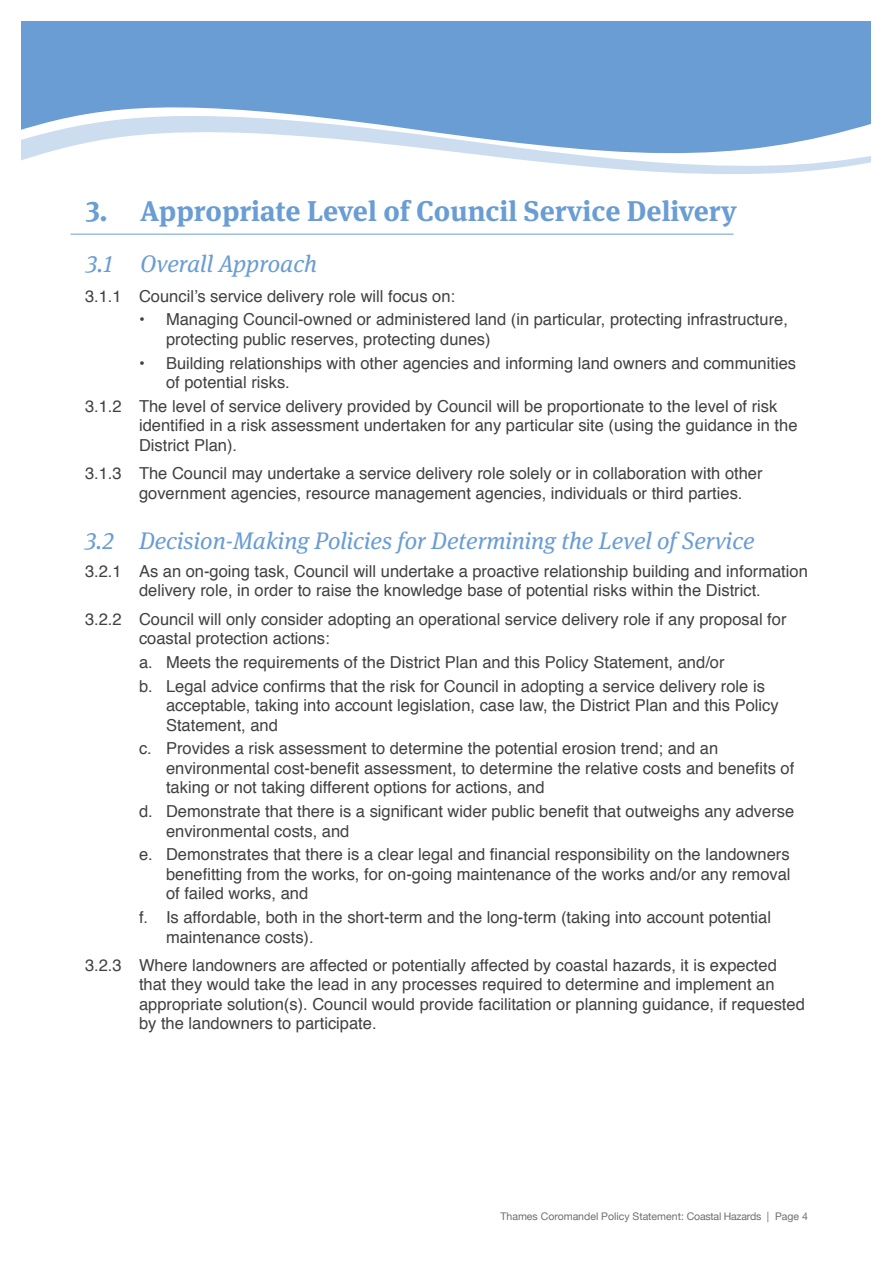
<style>
.page{position:relative;width:893px;height:1263px;background:#fff}
.page>*{position:absolute;margin:0;border:0;box-sizing:border-box;transform-origin:0 0}
.t1{font:700 28.5px "Meta Serif OT";color:#6a9dd3}
.t2{font:italic 24px "Meta Serif OT";color:#6a9dd3}
.t3{font:16.5px/19.5px "Helvetica";color:#414042}
.t4{font:10.5px "Helvetica Neue";color:#6d6e71}
</style>
<div class="page">
<hr style="left:71px;top:234px;width:662px;height:1px;background:#6a9dd3">
<div style="left:21px;top:21px;width:850px;height:94px;background:#6a9dd3"></div>
<svg style="left:21px;top:115px;width:850px;height:59px"></svg>
<h1 class="t1" style="left:86px;top:193px;width:652px">3. Appropriate Level of Council Service Delivery</h1>
<h2 class="t2" style="left:86px;top:250px;width:232px">3.1 Overall Approach</h2>
<p class="t3" style="left:85px;top:287px;width:372px">3.1.1 Council’s service delivery role will focus on:</p>
<p class="t3" style="left:166px;top:310px;width:623px;text-indent:-27px">• Managing Council-owned or administered land (in particular, protecting infrastructure, protecting public reserves, protecting dunes)</p>
<p class="t3" style="left:166px;top:354px;width:632px;text-indent:-27px">• Building relationships with other agencies and informing land owners and communities of potential risks.</p>
<p class="t3" style="left:139px;top:397px;width:660px;text-indent:-54px">3.1.2 The level of service delivery provided by Council will be proportionate to the level of risk identified in a risk assessment undertaken for any particular site (using the guidance in the<br>District Plan).</p>
<p class="t3" style="left:139px;top:464px;width:625px;text-indent:-54px">3.1.3 The Council may undertake a service delivery role solely or in collaboration with other government agencies, resource management agencies, individuals or third parties.</p>
<h2 class="t2" style="left:85px;top:526px;width:671px">3.2 Decision-Making Policies for Determining the Level of Service</h2>
<p class="t3" style="left:85px;top:562px;width:724px;text-align:center">3.2.1 As an on-going task, Council will undertake a proactive relationship building and information delivery role, in order to raise the knowledge base of potential risks within the District.</p>
<p class="t3" style="left:139px;top:609px;width:649px;text-indent:-54px">3.2.2 Council will only consider adopting an operational service delivery role if any proposal for coastal protection actions:</p>
<p class="t3" style="left:139px;top:651px;width:627px;line-height:23.7px">a. Meets the requirements of the District Plan and this Policy Statement, and/or<br>b. Legal advice confirms that the risk for Council in adopting a service delivery role is</p>
<p class="t3" style="left:166px;top:696px;width:614px">acceptable, taking into account legislation, case law, the District Plan and this Policy<br>Statement, and</p>
<p class="t3" style="left:166px;top:739px;width:630px;text-indent:-27px">c. Provides a risk assessment to determine the potential erosion trend; and an environmental cost-benefit assessment, to determine the relative costs and benefits of taking or not taking different options for actions, and</p>
<p class="t3" style="left:166px;top:802px;width:630px;text-indent:-27px">d. Demonstrate that there is a significant wider public benefit that outweighs any adverse environmental costs, and</p>
<p class="t3" style="left:166px;top:845px;width:626px;text-align:justify;text-indent:-27px">e. Demonstrates that there is a clear legal and financial responsibility on the landowners benefitting from the works, for on-going maintenance of the works and/or any removal of failed works, and</p>
<p class="t3" style="left:166px;top:908px;width:607px;text-indent:-27px">f. Is affordable, both in the short-term and the long-term (taking into account potential maintenance costs).</p>
<p class="t3" style="left:139px;top:955px;width:667px;text-indent:-54px">3.2.3 Where landowners are affected or potentially affected by coastal hazards, it is expected that they would take the lead in any processes required to determine and implement an appropriate solution(s). Council would provide facilitation or planning guidance, if requested by the landowners to participate.</p>
<p class="t4" style="left:500px;top:1209px;width:309px">Thames Coromandel Policy Statement: Coastal Hazards | Page 4</p>
</div>
